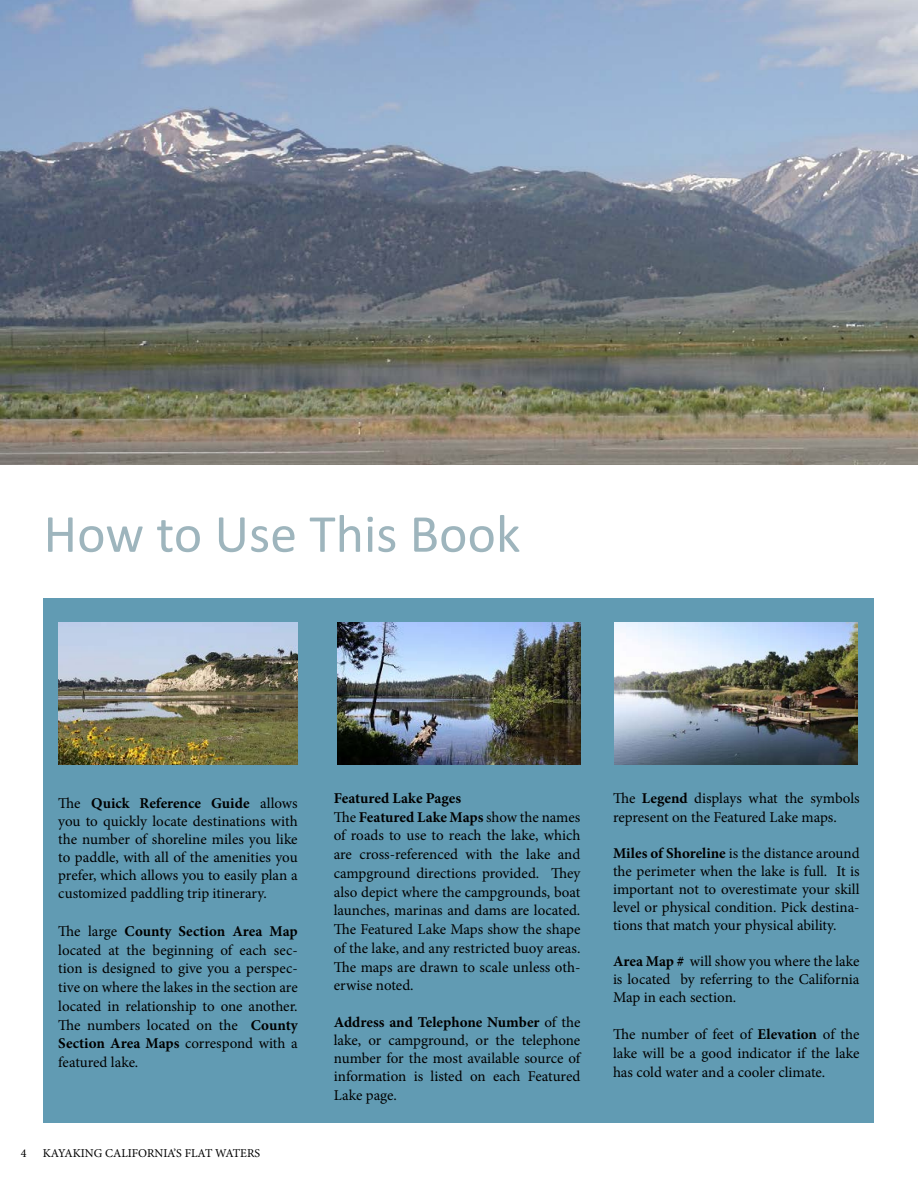
<style>
.page{position:relative;width:918px;height:1188px;background:#fff}
.page>*{position:absolute;margin:0;border:0;box-sizing:border-box;transform-origin:0 0}
.t1{font:54px "Calibri";color:#9eb5bd}
.t2{font:15px/18.8px "Minion Pro";color:#000;text-align:justify}
.t3{font:12px "Minion Pro";color:#000}
.s1{font-weight:700}
</style>
<div class="page">
<div style="left:44px;top:598px;width:830px;height:525px;background:#619bb3"></div>
<img style="left:58px;top:623px;width:240px;height:142px">
<img style="left:338px;top:623px;width:242px;height:142px">
<img style="left:615px;top:623px;width:243px;height:142px">
<img style="left:0;top:0;width:917px;height:465px">
<p class="t1" style="left:44px;top:500px;width:479px">How to Use This Book</p>
<p class="t2" style="left:58px;top:795px;width:241px;line-height:18px">The <span class="s1">Quick Reference Guide</span> allows you to quickly locate destinations with the number of shoreline miles you like to paddle, with all of the amenities you prefer, which allows you to easily plan a customized paddling trip itinerary.</p>
<p class="t2" style="left:58px;top:922px;width:241px">The large <span class="s1">County Section Area Map </span>located at the beginning of each sec&shy;tion is designed to give you a perspec&shy;tive on where the lakes in the section are located in relationship to one another.<br>The numbers located on the <span class="s1">County Section Area Maps</span> correspond with a featured lake.</p>
<p class="t3" style="left:21px;top:1145px;width:7px">4</p>
<p class="t3" style="left:43px;top:1145px;width:219px">KAYAKING CALIFORNIA’S FLAT WATERS</p>
<p class="t2" style="left:334px;top:789px;width:248px;text-align:left"><span class="s1">Featured Lake Pages<br></span>The <span class="s1">Featured Lake Maps</span> show the names of roads to use to reach the lake, which are cross-referenced with the lake and campground directions provided. They also depict where the campgrounds, boat launches, marinas and dams are located.<br>The Featured Lake Maps show the shape of the lake, and any restricted buoy areas.<br>The maps are drawn to scale unless oth&shy;erwise noted.</p>
<p class="t2" style="left:334px;top:1013px;width:248px;line-height:18.1px"><span class="s1">Address and Telephone Number</span> of the lake, or campground, or the telephone number for the most available source of information is listed on each Featured Lake page.</p>
<p class="t2" style="left:613px;top:789px;width:248px">The <span class="s1">Legend</span> displays what the symbols represent on the Featured Lake maps.</p>
<p class="t2" style="left:613px;top:844px;width:248px;line-height:18px"><span class="s1">Miles of Shoreline</span> is the distance around the perimeter when the lake is full. It is important not to overestimate your skill level or physical condition. Pick destina&shy;tions that match your physical ability.</p>
<p class="t2" style="left:613px;top:952px;width:248px;line-height:18px"><span class="s1">Area Map #</span> will show you where the lake is located by referring to the California Map in each section.</p>
<p class="t2" style="left:613px;top:1025px;width:248px">The number of feet of <span class="s1">Elevation</span> of the lake will be a good indicator if the lake has cold water and a cooler climate.</p>
</div>
